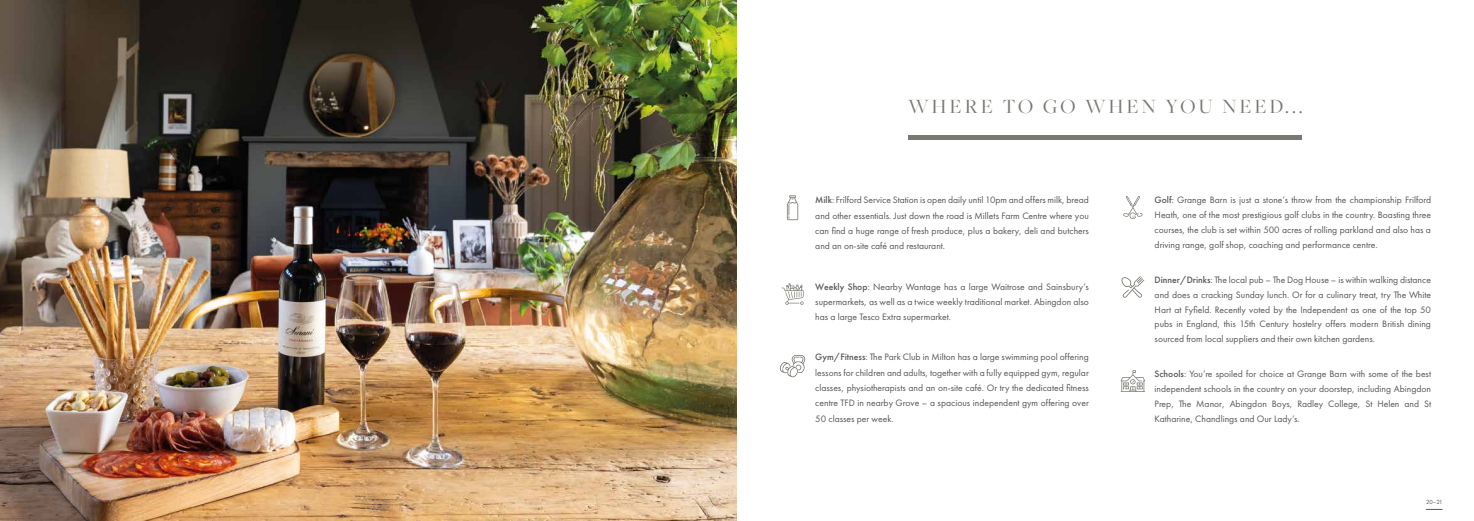
<style>
.page{position:relative;width:1474px;height:521px;background:#fff}
.page>*{position:absolute;margin:0;border:0;box-sizing:border-box;transform-origin:0 0}
.t1{font:21px "Freight Big Pro";letter-spacing:.14em;color:#777a71}
.t2{font:9.62px/14.9px "Futura PT";color:#575756;text-align:justify}
.t3{font:6.12px "Futura PT";color:#575756}
.s1{font-weight:500}
</style>
<div class="page">
<svg style="left:1426px;top:509px;width:16px;height:1px"></svg>
<img style="left:0;top:0;width:737px;height:521px">
<svg style="left:787px;top:195px;width:11px;height:25px"></svg>
<svg style="left:780px;top:355px;width:25px;height:22px"></svg>
<svg style="left:1123px;top:196px;width:19px;height:23px"></svg>
<svg style="left:1121px;top:276px;width:23px;height:22px"></svg>
<svg style="left:1120px;top:370px;width:25px;height:22px"></svg>
<svg style="left:781px;top:283px;width:22px;height:22px"></svg>
<div style="left:908px;top:135px;width:393px;height:5px;background:#777a71"></div>
<h1 class="t1" style="left:908px;top:93px;width:396px">WHERE TO GO WHEN YOU NEED...</h1>
<p class="t2" style="left:815px;top:192px;width:275px;line-height:15.3px"><span class="s1">Milk</span>: Frilford Service Station is open daily until 10pm and offers milk, bread and other essentials. Just down the road is Millets Farm Centre where you can find a huge range of fresh produce, plus a bakery, deli and butchers and an on-site café and restaurant.</p>
<p class="t2" style="left:815px;top:279px;width:275px;line-height:15.3px"><span class="s1">Weekly Shop</span>: Nearby Wantage has a large Waitrose and Sainsbury’s supermarkets, as well as a twice weekly traditional market. Abingdon also has a large Tesco Extra supermarket.</p>
<p class="t2" style="left:815px;top:349px;width:275px;line-height:15.3px"><span class="s1">Gym/Fitness</span>: The Park Club in Milton has a large swimming pool offering lessons for children and adults, together with a fully equipped gym, regular classes, physiotherapists and an on-site café. Or try the dedicated fitness centre TFD in nearby Grove – a spacious independent gym offering over 50 classes per week.</p>
<p class="t2" style="left:1154px;top:193px;width:278px"><span class="s1">Golf</span>: Grange Barn is just a stone’s throw from the championship Frilford Heath, one of the most prestigious golf clubs in the country. Boasting three courses, the club is set within 500 acres of rolling parkland and also has a driving range, golf shop, coaching and performance centre.</p>
<p class="t2" style="left:1154px;top:272px;width:278px"><span class="s1">Dinner/Drinks</span>: The local pub – The Dog House – is within walking distance and does a cracking Sunday lunch. Or for a culinary treat, try The White Hart at Fyfield. Recently voted by the Independent as one of the top 50 pubs in England, this 15th Century hostelry offers modern British dining sourced from local suppliers and their own kitchen gardens.</p>
<p class="t2" style="left:1154px;top:366px;width:278px"><span class="s1">Schools</span>: You’re spoiled for choice at Grange Barn with some of the best independent schools in the country on your doorstep, including Abingdon Prep, The Manor, Abingdon Boys, Radley College, St Helen and St Katharine, Chandlings and Our Lady’s.</p>
<p class="t3" style="left:1425px;top:499px;width:18px">20–21</p>
</div>
